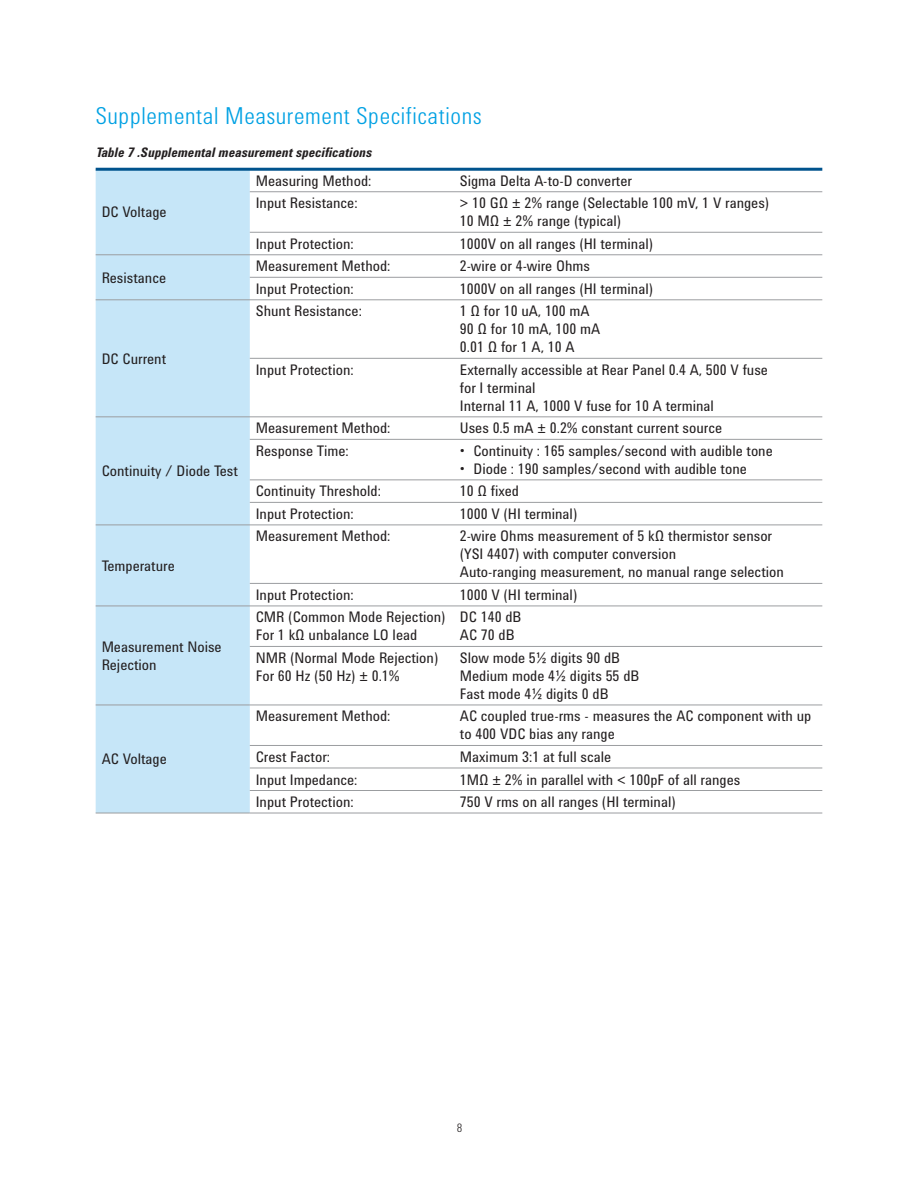
<style>
.page{position:relative;width:918px;height:1188px;background:#fff}
.page>*{position:absolute;margin:0;border:0;box-sizing:border-box;transform-origin:0 0}
.t1{font:300 24px "Agilent Condensed CFF";letter-spacing:.03em;color:#00a1e3}
.t2{font:15px/18px "Agilent Condensed CFF";color:#231f20}
.t3{font:italic 700 13.5px "Agilent Condensed CFF";color:#231f20}
.t4{font:300 12px "Agilent Condensed CFF";color:#231f20}
</style>
<div class="page">
<div style="left:96px;top:171px;width:154px;height:642px;background:#c6e6f8"></div>
<hr style="left:250px;top:191px;width:572px;height:1px;background:#9b9da0">
<hr style="left:250px;top:232px;width:572px;height:1px;background:#9b9da0">
<hr style="left:96px;top:254px;width:726px;height:1px;background:#9b9da0">
<hr style="left:250px;top:277px;width:572px;height:1px;background:#9b9da0">
<hr style="left:96px;top:299px;width:726px;height:1px;background:#9b9da0">
<hr style="left:250px;top:358px;width:572px;height:1px;background:#9b9da0">
<hr style="left:96px;top:416px;width:726px;height:1px;background:#9b9da0">
<hr style="left:250px;top:439px;width:572px;height:1px;background:#9b9da0">
<hr style="left:250px;top:479px;width:572px;height:1px;background:#9b9da0">
<hr style="left:250px;top:502px;width:572px;height:1px;background:#9b9da0">
<hr style="left:96px;top:525px;width:726px;height:1px;background:#9b9da0">
<hr style="left:250px;top:583px;width:572px;height:1px;background:#9b9da0">
<hr style="left:96px;top:606px;width:726px;height:1px;background:#9b9da0">
<hr style="left:250px;top:646px;width:572px;height:1px;background:#9b9da0">
<hr style="left:250px;top:705px;width:572px;height:1px;background:#9b9da0">
<hr style="left:250px;top:745px;width:572px;height:1px;background:#9b9da0">
<hr style="left:250px;top:768px;width:572px;height:1px;background:#9b9da0">
<hr style="left:96px;top:168px;width:726px;height:3px;background:#00538d">
<hr style="left:250px;top:790px;width:572px;height:1px;background:#9b9da0">
<hr style="left:250px;top:813px;width:572px;height:1px;background:#9b9da0">
<hr style="left:96px;top:705px;width:154px;height:1px;background:#9b9da0">
<hr style="left:96px;top:813px;width:154px;height:1px;background:#9b9da0">
<h1 class="t1" style="left:96px;top:107px;width:387px">Supplemental Measurement Specifications</h1>
<p class="t3" style="left:96px;top:148px;width:277px">Table 7 .Supplemental measurement specifications</p>
<p class="t2" style="left:102px;top:204px;width:66px">DC Voltage</p>
<p class="t2" style="left:102px;top:269px;width:66px">Resistance</p>
<p class="t2" style="left:102px;top:351px;width:66px">DC Current</p>
<p class="t2" style="left:102px;top:463px;width:138px">Continuity / Diode Test</p>
<p class="t2" style="left:102px;top:558px;width:75px">Temperature</p>
<p class="t2" style="left:102px;top:639px;width:122px">Measurement Noise<br>Rejection</p>
<p class="t2" style="left:102px;top:751px;width:67px">AC Voltage</p>
<p class="t2" style="left:256px;top:173px;width:117px">Measuring Method:</p>
<p class="t2" style="left:460px;top:173px;width:174px">Sigma Delta A-to-D converter</p>
<p class="t2" style="left:256px;top:195px;width:103px">Input Resistance:</p>
<p class="t2" style="left:460px;top:195px;width:311px">&gt; 10 GΩ ± 2% range (Selectable 100 mV, 1 V ranges)<br>10 MΩ ± 2% range (typical)</p>
<p class="t2" style="left:256px;top:236px;width:99px">Input Protection:</p>
<p class="t2" style="left:460px;top:236px;width:195px">1000V on all ranges (HI terminal)</p>
<p class="t2" style="left:256px;top:258px;width:136px">Measurement Method:</p>
<p class="t2" style="left:460px;top:258px;width:132px">2-wire or 4-wire Ohms</p>
<p class="t2" style="left:256px;top:281px;width:99px">Input Protection:</p>
<p class="t2" style="left:460px;top:281px;width:195px">1000V on all ranges (HI terminal)</p>
<p class="t2" style="left:256px;top:303px;width:108px">Shunt Resistance:</p>
<p class="t2" style="left:460px;top:303px;width:142px">1 Ω for 10 uA, 100 mA<br>90 Ω for 10 mA, 100 mA<br>0.01 Ω for 1 A, 10 A</p>
<p class="t2" style="left:256px;top:362px;width:99px">Input Protection:</p>
<p class="t2" style="left:460px;top:362px;width:310px">Externally accessible at Rear Panel 0.4 A, 500 V fuse for I terminal<br>Internal 11 A, 1000 V fuse for 10 A terminal</p>
<p class="t2" style="left:256px;top:420px;width:136px">Measurement Method:</p>
<p class="t2" style="left:460px;top:420px;width:264px">Uses 0.5 mA ± 0.2% constant current source</p>
<p class="t2" style="left:256px;top:443px;width:95px">Response Time:</p>
<p class="t2" style="left:460px;top:443px;width:314px">• Continuity : 165 samples/second with audible tone</p>
<p class="t2" style="left:460px;top:461px;width:289px">• Diode : 190 samples/second with audible tone</p>
<p class="t2" style="left:256px;top:483px;width:127px">Continuity Threshold:</p>
<p class="t2" style="left:460px;top:483px;width:61px">10 Ω fixed</p>
<p class="t2" style="left:256px;top:506px;width:99px">Input Protection:</p>
<p class="t2" style="left:460px;top:506px;width:119px">1000 V (HI terminal)</p>
<p class="t2" style="left:256px;top:528px;width:136px">Measurement Method:</p>
<p class="t2" style="left:460px;top:528px;width:326px">2-wire Ohms measurement of 5 kΩ thermistor sensor (YSI 4407) with computer conversion<br>Auto-ranging measurement, no manual range selection</p>
<p class="t2" style="left:256px;top:587px;width:99px">Input Protection:</p>
<p class="t2" style="left:460px;top:587px;width:119px">1000 V (HI terminal)</p>
<p class="t2" style="left:256px;top:609px;width:191px">CMR (Common Mode Rejection)<br>For 1 kΩ unbalance LO lead</p>
<p class="t2" style="left:460px;top:609px;width:63px">DC 140 dB<br>AC 70 dB</p>
<p class="t2" style="left:256px;top:650px;width:184px">NMR (Normal Mode Rejection)<br>For 60 Hz (50 Hz) ± 0.1%</p>
<p class="t2" style="left:460px;top:650px;width:181px">Slow mode 5½ digits 90 dB<br>Medium mode 4½ digits 55 dB<br>Fast mode 4½ digits 0 dB</p>
<p class="t2" style="left:256px;top:708px;width:136px">Measurement Method:</p>
<p class="t2" style="left:460px;top:708px;width:353px">AC coupled true-rms - measures the AC component with up to 400 VDC bias any range</p>
<p class="t2" style="left:256px;top:749px;width:76px">Crest Factor:</p>
<p class="t2" style="left:460px;top:749px;width:153px">Maximum 3:1 at full scale</p>
<p class="t2" style="left:256px;top:771px;width:103px">Input Impedance:</p>
<p class="t2" style="left:460px;top:771px;width:282px">1MΩ ± 2% in parallel with &lt; 100pF of all ranges</p>
<p class="t2" style="left:256px;top:794px;width:99px">Input Protection:</p>
<p class="t2" style="left:460px;top:794px;width:217px">750 V rms on all ranges (HI terminal)</p>
<p class="t4" style="left:457px;top:1124px;width:7px">8</p>
</div>
